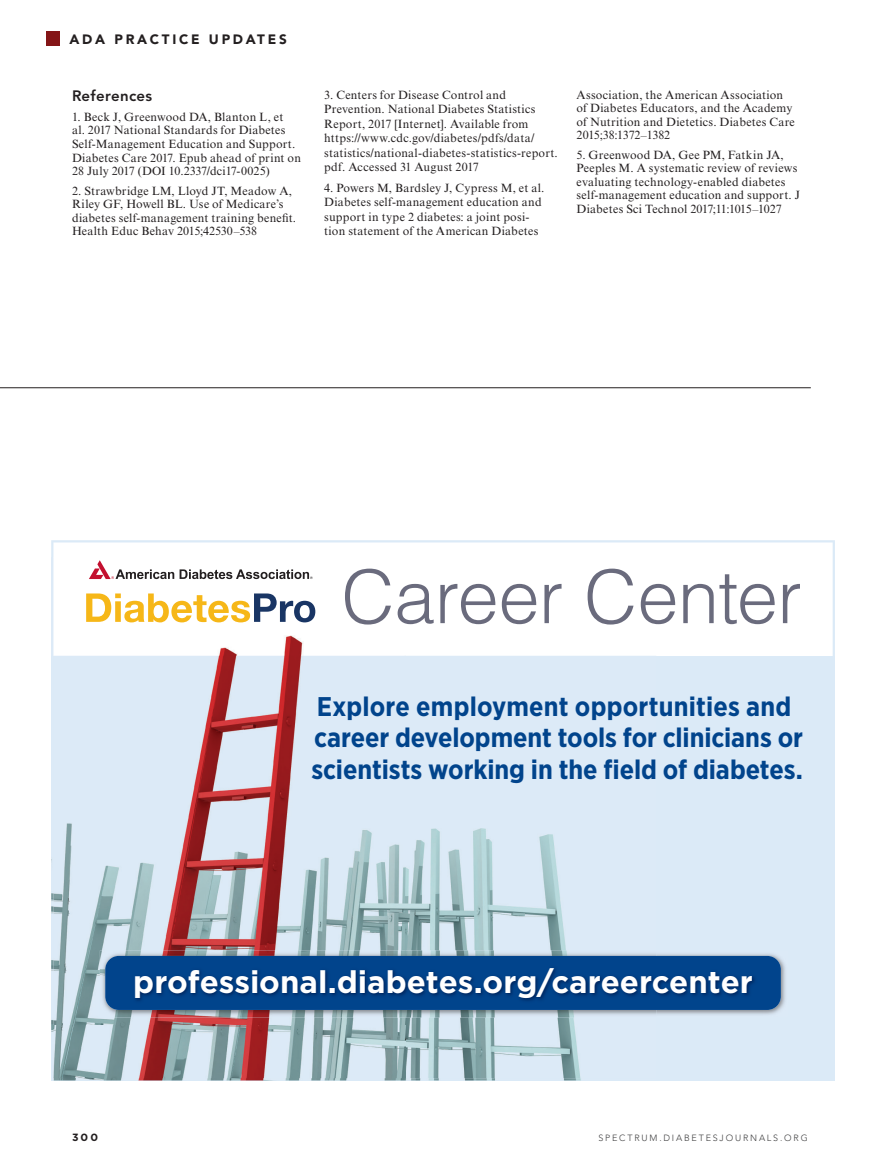
<style>
.page{position:relative;width:885px;height:1175px;background:#fff}
.page>*{position:absolute;margin:0;border:0;box-sizing:border-box;transform-origin:0 0}
.t1{font:700 31.2px "Gotham";color:#fff}
.t2{font:700 27px/31.5px "Gotham Narrow";letter-spacing:-.005em;color:#01448c}
.t3{font:800 15px "Avenir LT Std";letter-spacing:.02em;color:#231f20}
.t4{font:900 13.5px "Avenir LT Std";letter-spacing:.2em;color:#231f20}
.t5{font:12px/13.5px "Times New Roman MT Std";letter-spacing:.02em;color:#231f20}
.t6{font:700 10.5px "Gotham";color:#231f20}
.t7{font:300 9px "Avenir LT Std";letter-spacing:.2em;color:#3f3f40}
</style>
<div class="page">
<div style="left:47px;top:31px;width:13px;height:14px;background:#841517"></div>
<hr style="left:0;top:387px;width:810px;height:1px;background:#231f20">
<svg style="left:51px;top:540px;width:783px;height:540px;fill:#dbeaf7"></svg>
<img style="left:101px;top:557px;width:555px;height:521px">
<img style="left:51px;top:557px;width:50px;height:523px">
<img style="left:101px;top:1078px;width:555px;height:2px">
<svg style="left:345px;top:568px;width:46px;height:56px"></svg>
<svg style="left:397px;top:584px;width:36px;height:40px"></svg>
<svg style="left:440px;top:584px;width:55px;height:40px"></svg>
<svg style="left:501px;top:584px;width:35px;height:40px"></svg>
<svg style="left:544px;top:584px;width:17px;height:39px"></svg>
<svg style="left:587px;top:568px;width:46px;height:56px"></svg>
<svg style="left:640px;top:584px;width:35px;height:40px"></svg>
<svg style="left:683px;top:584px;width:30px;height:39px"></svg>
<svg style="left:719px;top:574px;width:55px;height:50px"></svg>
<svg style="left:782px;top:584px;width:17px;height:39px"></svg>
<svg style="left:86px;top:593px;width:229px;height:29px"></svg>
<svg style="left:89px;top:560px;width:223px;height:19px"></svg>
<img style="left:100px;top:950px;width:688px;height:67px">
<div style="left:105px;top:955px;width:675px;height:54px;background:#01448c;border-radius:14px"></div>
<img style="left:135px;top:968px;width:620px;height:33px">
<p class="t4" style="left:69px;top:31px;width:219px">ADA PRACTICE UPDATES</p>
<p class="t3" style="left:72px;top:87px;width:82px">References</p>
<p class="t5" style="left:72px;top:110px;width:230px">1. Beck J, Greenwood DA, Blanton L, et<br>al. 2017 National Standards for Diabetes Self-Management Education and Support.<br>Diabetes Care 2017. Epub ahead of print on 28 July 2017 (DOI 10.2337/dci17-0025)</p>
<p class="t5" style="left:72px;top:184px;width:225px">2. Strawbridge LM, Lloyd JT, Meadow A, Riley GF, Howell BL. Use of Medicare’s diabetes self-management training benefit.<br>Health Educ Behav 2015;42530–538</p>
<p class="t5" style="left:324px;top:87px;width:235px;line-height:14.5px">3. Centers for Disease Control and Prevention. National Diabetes Statistics Report, 2017 [Internet]. Available from https://www.cdc.gov/diabetes/pdfs/data/ statistics/national-diabetes-statistics-report. pdf. Accessed 31 August 2017</p>
<p class="t5" style="left:324px;top:180px;width:221px;line-height:14.5px">4. Powers M, Bardsley J, Cypress M, et al.<br>Diabetes self-management education and support in type 2 diabetes: a joint posi&shy;tion statement of the American Diabetes</p>
<p class="t5" style="left:576px;top:88px;width:220px">Association, the American Association of Diabetes Educators, and the Academy of Nutrition and Dietetics. Diabetes Care 2015;38:1372–1382</p>
<p class="t5" style="left:576px;top:148px;width:225px">5. Greenwood DA, Gee PM, Fatkin JA, Peeples M. A systematic review of reviews evaluating technology-enabled diabetes self-management education and support. J Diabetes Sci Technol 2017;11:1015–1027</p>
<h2 class="t2" style="left:311px;top:690px;width:493px">Explore employment opportunities and career development tools for clinicians or scientists working in the field of diabetes.</h2>
<h1 class="t1" style="left:133px;top:961px;width:621px">professional.diabetes.org/careercenter</h1>
<p class="t6" style="left:72px;top:1130px;width:28px">300</p>
<p class="t7" style="left:598px;top:1132px;width:211px">SPECTRUM.DIABETESJOURNALS.ORG</p>
</div>
